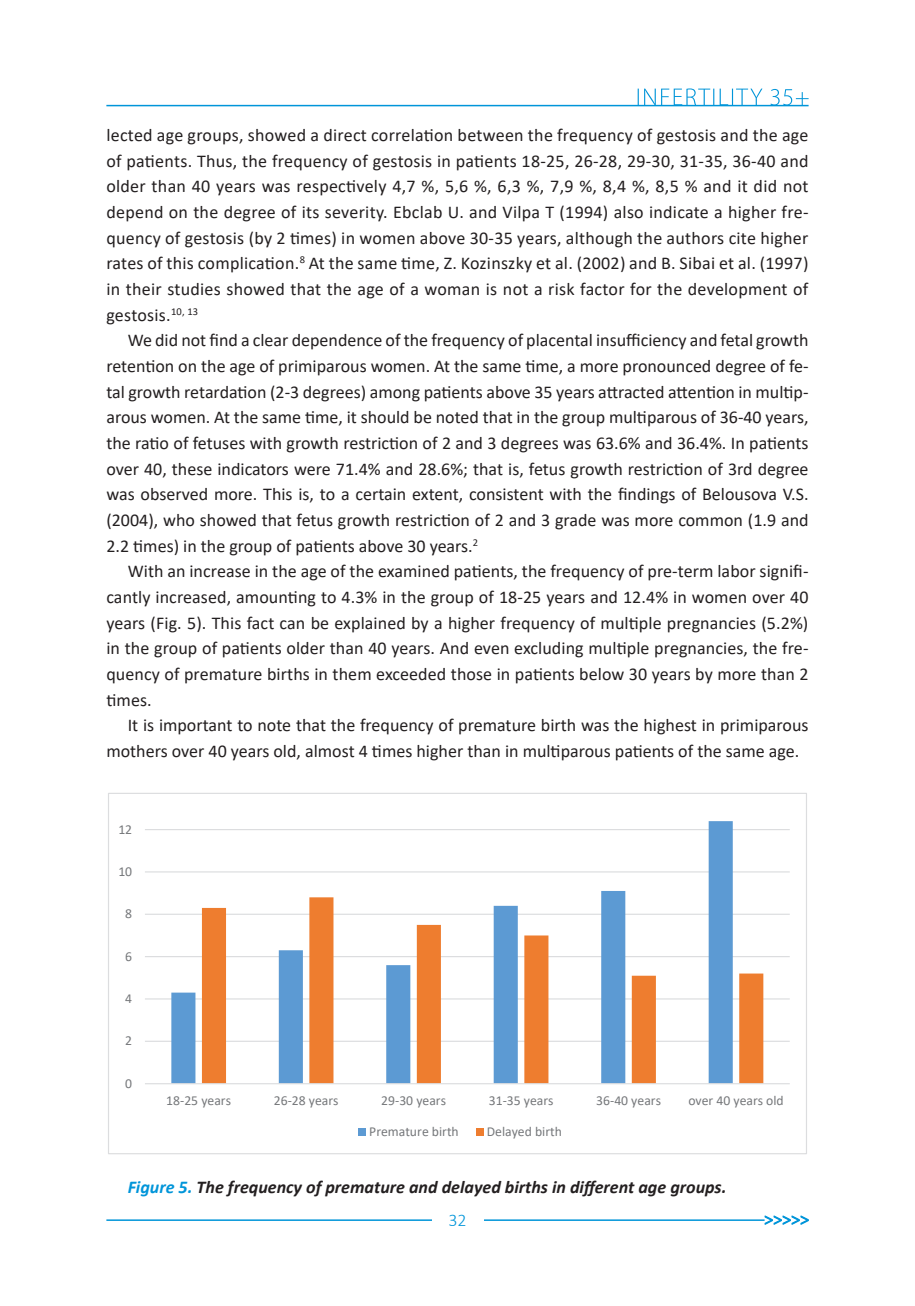
<style>
.page{position:relative;width:915px;height:1306px;background:#fff}
.page>*{position:absolute;margin:0;border:0;box-sizing:border-box;transform-origin:0 0}
.t1{font:18px/25.7px "Calibri";color:#231f20;text-align:justify}
.t2{font:italic 700 18px "Calibri";color:#231f20}
.t3{font:300 18px "Calibri";color:#0095d9}
.t4{font:13.65px "Calibri";color:#76787b}
.s1{color:#0095d9}
</style>
<div class="page">
<hr style="left:106px;top:105px;width:702px;height:1px;background:#0095d9">
<hr style="left:106px;top:1219px;width:658px;height:1px;background:#0095d9">
<div style="left:432px;top:1212px;width:51px;height:14px;background:#fff"></div>
<svg style="left:764px;top:1215px;width:44px;height:9px"></svg>
<svg style="left:637px;top:88px;width:171px;height:17px"></svg>
<hr style="left:145px;top:1040px;width:644px;height:1px;background:#dcdddf">
<hr style="left:145px;top:998px;width:644px;height:1px;background:#dcdddf">
<hr style="left:145px;top:956px;width:644px;height:1px;background:#dcdddf">
<hr style="left:145px;top:913px;width:644px;height:1px;background:#dcdddf">
<hr style="left:145px;top:871px;width:644px;height:1px;background:#dcdddf">
<hr style="left:145px;top:829px;width:644px;height:1px;background:#dcdddf">
<svg style="left:171px;top:821px;width:561px;height:262px"></svg>
<svg style="left:202px;top:897px;width:561px;height:186px"></svg>
<hr style="left:145px;top:1083px;width:644px;height:1px;background:#dcdddf">
<div style="left:358px;top:1127px;width:8px;height:8px;background:#5c9ad3"></div>
<div style="left:476px;top:1127px;width:7px;height:8px;background:#ee7d2f"></div>
<p class="t1" style="left:106px;top:122px;width:703px">lected age groups, showed a direct correlation between the frequency of gestosis and the age of patients. Thus, the frequency of gestosis in patients 18-25, 26-28, 29-30, 31-35, 36-40 and older than 40 years was respectively 4,7 %, 5,6 %, 6,3 %, 7,9 %, 8,4 %, 8,5 % and it did not depend on the degree of its severity. Ebclab U. and Vilpa T (1994) also indicate a higher fre&shy;quency of gestosis (by 2 times) in women above 30-35 years, although the authors cite higher rates of this complication.<sup>8</sup> At the same time, Z. Kozinszky et al. (2002) and B. Sibai et al. (1997) in their studies showed that the age of a woman is not a risk factor for the development of gestosis.<sup>10,</sup> <sup>13</sup></p>
<p class="t1" style="left:106px;top:327px;width:703px;text-indent:21px">We did not find a clear dependence of the frequency of placental insufficiency and fetal growth retention on the age of primiparous women. At the same time, a more pronounced degree of fe&shy;tal growth retardation (2-3 degrees) among patients above 35 years attracted attention in multip&shy;arous women. At the same time, it should be noted that in the group multiparous of 36-40 years, the ratio of fetuses with growth restriction of 2 and 3 degrees was 63.6% and 36.4%. In patients over 40, these indicators were 71.4% and 28.6%; that is, fetus growth restriction of 3rd degree was observed more. This is, to a certain extent, consistent with the findings of Belousova V.S. (2004), who showed that fetus growth restriction of 2 and 3 grade was more common (1.9 and 2.2 times) in the group of patients above 30 years.<sup>2</sup></p>
<p class="t1" style="left:106px;top:558px;width:703px;text-indent:21px">With an increase in the age of the examined patients, the frequency of pre-term labor signifi&shy;cantly increased, amounting to 4.3% in the group of 18-25 years and 12.4% in women over 40 years (Fig. 5). This fact can be explained by a higher frequency of multiple pregnancies (5.2%) in the group of patients older than 40 years. And even excluding multiple pregnancies, the fre&shy;quency of premature births in them exceeded those in patients below 30 years by more than 2 times.</p>
<p class="t1" style="left:106px;top:712px;width:703px;text-indent:21px">It is important to note that the frequency of premature birth was the highest in primiparous mothers over 40 years old, almost 4 times higher than in multiparous patients of the same age.</p>
<p class="t4" style="left:118px;top:819px;width:15px">12</p>
<p class="t4" style="left:118px;top:861px;width:15px">10</p>
<p class="t4" style="left:125px;top:904px;width:8px">8</p>
<p class="t4" style="left:125px;top:946px;width:8px">6</p>
<p class="t4" style="left:125px;top:988px;width:8px">4</p>
<p class="t4" style="left:125px;top:1031px;width:8px">2</p>
<p class="t4" style="left:125px;top:1073px;width:8px">0</p>
<p class="t4" style="left:166px;top:1091px;width:66px">18-25 years</p>
<p class="t4" style="left:274px;top:1091px;width:66px">26-28 years</p>
<p class="t4" style="left:381px;top:1091px;width:66px">29-30 years</p>
<p class="t4" style="left:488px;top:1091px;width:66px">31-35 years</p>
<p class="t4" style="left:596px;top:1091px;width:66px">36-40 years</p>
<p class="t4" style="left:688px;top:1091px;width:97px">over 40 years old</p>
<p class="t4" style="left:369px;top:1121px;width:91px">Premature birth</p>
<p class="t4" style="left:486px;top:1121px;width:77px">Delayed birth</p>
<p class="t2" style="left:128px;top:1174px;width:600px"><span class="s1">Figure 5.</span> The frequency of premature and delayed births in different age groups.</p>
<p class="t3" style="left:448px;top:1208px;width:20px">32</p>
</div>
